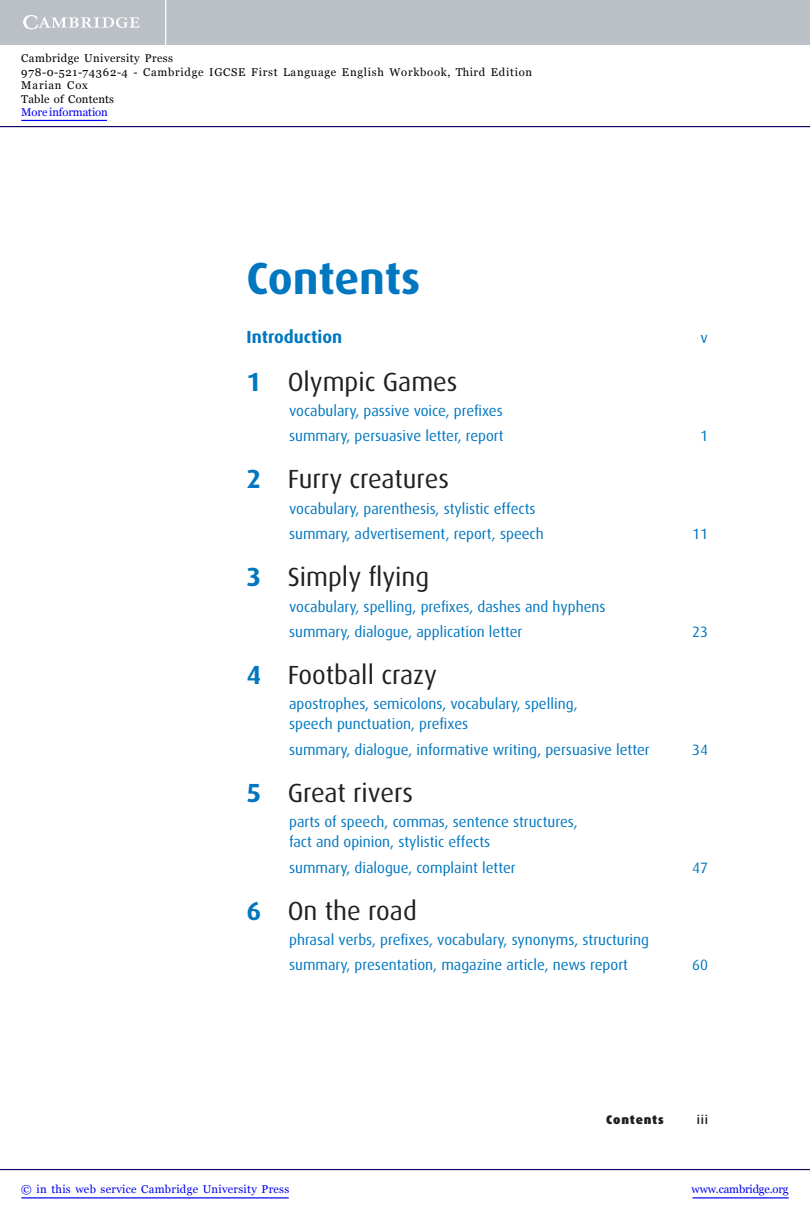
<style>
.page{position:relative;width:810px;height:1215px;background:#fff}
.page>*{position:absolute;margin:0;border:0;box-sizing:border-box;transform-origin:0 0}
.t1{font:700 45px "Dax";letter-spacing:-.005em;color:#0077c0}
.t2{font:26.25px "Dax";color:#231f20}
.t3{font:700 17.5px "Dax";color:#0077c0}
.t4{font:15px/25.4px "Dax";color:#0077c0}
.t5{font:900 12.5px "Dax";letter-spacing:.06em;color:#231f20}
.t6{font:500 12.5px "Dax";color:#231f20}
.t7{font:11.25px/13.5px "Georgia";letter-spacing:.065em;color:#000}
.t8{font:11.25px "Georgia";letter-spacing:.025em;color:#0000f1}
.t9{font:11.25px "Georgia";letter-spacing:-.015em;color:#0000f1}
.t10{font:11.25px "Georgia";letter-spacing:-.01em;color:#0000f1}
.s1{font-weight:700;color:#0077c0}
</style>
<div class="page">
<div style="left:0;top:0;width:810px;height:45px;background:#bac0c6"></div>
<svg style="left:23px;top:15px;width:117px;height:14px"></svg>
<hr style="left:165px;top:0;width:1px;height:45px;background:#fff">
<hr style="left:0;top:1169px;width:810px;height:1px;background:#150666">
<hr style="left:693px;top:1197px;width:96px;height:1px;background:#0000f1">
<hr style="left:0;top:126px;width:810px;height:1px;background:#150666">
<hr style="left:21px;top:1197px;width:268px;height:1px;background:#0000f1">
<hr style="left:21px;top:120px;width:86px;height:1px;background:#0000f1">
<p class="t7" style="left:21px;top:52px;width:512px">Cambridge University Press<br>978-0-521-74362-4 - Cambridge IGCSE First Language English Workbook, Third Edition Marian Cox<br>Table of Contents</p>
<p class="t10" style="left:21px;top:106px;width:88px">More information</p>
<h1 class="t1" style="left:247px;top:259px;width:175px">Contents</h1>
<p class="t3" style="left:247px;top:330px;width:97px">Introduction</p>
<p class="t4" style="left:701px;top:327px;width:9px">v</p>
<h2 class="t2" style="left:247px;top:370px;width:212px"><span class="s1">1</span> Olympic Games</h2>
<p class="t4" style="left:289px;top:399px;width:216px">vocabulary, passive voice, prefixes summary, persuasive letter, report</p>
<p class="t4" style="left:700px;top:424px;width:9px">1</p>
<h2 class="t2" style="left:247px;top:468px;width:204px"><span class="s1">2</span> Furry creatures</h2>
<p class="t4" style="left:289px;top:497px;width:256px">vocabulary, parenthesis, stylistic effects summary, advertisement, report, speech</p>
<h2 class="t2" style="left:247px;top:566px;width:184px"><span class="s1">3</span> Simply flying</h2>
<p class="t4" style="left:289px;top:595px;width:318px">vocabulary, spelling, prefixes, dashes and hyphens summary, dialogue, application letter</p>
<p class="t4" style="left:692px;top:522px;width:17px">11</p>
<p class="t4" style="left:692px;top:620px;width:17px">23</p>
<h2 class="t2" style="left:247px;top:664px;width:192px"><span class="s1">4</span> Football crazy</h2>
<p class="t4" style="left:289px;top:695px;width:290px;line-height:20px">apostrophes, semicolons, vocabulary, spelling, speech punctuation, prefixes</p>
<p class="t4" style="left:289px;top:738px;width:362px">summary, dialogue, informative writing, persuasive letter</p>
<p class="t4" style="left:692px;top:738px;width:17px">34</p>
<h2 class="t2" style="left:247px;top:781px;width:168px"><span class="s1">5</span> Great rivers</h2>
<p class="t4" style="left:289px;top:813px;width:290px;line-height:20px">parts of speech, commas, sentence structures, fact and opinion, stylistic effects</p>
<p class="t4" style="left:289px;top:856px;width:228px">summary, dialogue, complaint letter</p>
<p class="t4" style="left:692px;top:856px;width:17px">47</p>
<h2 class="t2" style="left:247px;top:899px;width:172px"><span class="s1">6</span> On the road</h2>
<p class="t4" style="left:289px;top:928px;width:362px">phrasal verbs, prefixes, vocabulary, synonyms, structuring summary, presentation, magazine article, news report</p>
<p class="t4" style="left:692px;top:953px;width:17px">60</p>
<p class="t5" style="left:606px;top:1112px;width:59px">Contents</p>
<p class="t6" style="left:697px;top:1112px;width:13px">iii</p>
<p class="t8" style="left:21px;top:1182px;width:269px">© in this web service Cambridge University Press</p>
<p class="t9" style="left:692px;top:1182px;width:99px">www.cambridge.org</p>
</div>
